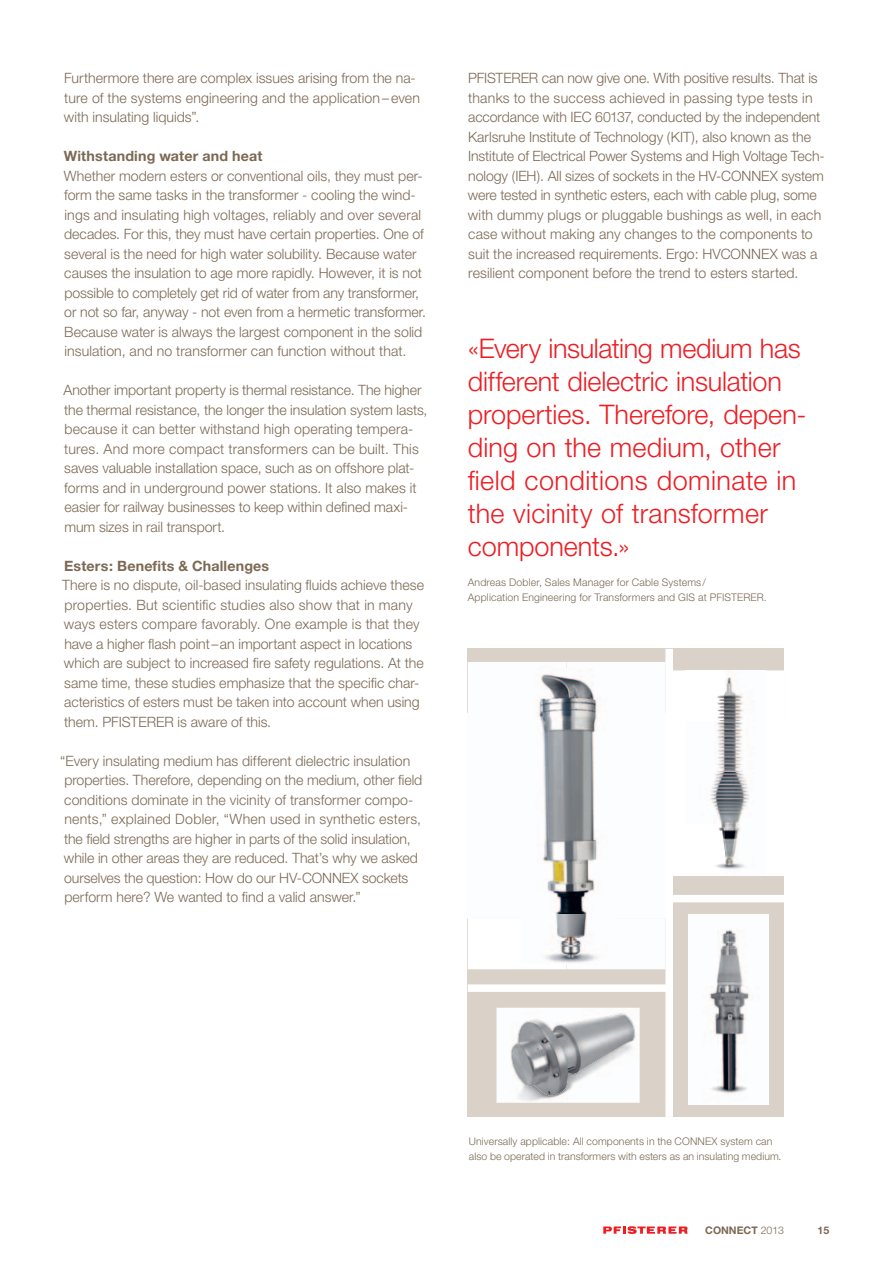
<style>
.page{position:relative;width:893px;height:1263px;background:#fff}
.page>*{position:absolute;margin:0;border:0;box-sizing:border-box;transform-origin:0 0}
.t1{font:300 27px/33px "Helvetica Neue";letter-spacing:-.005em;color:#ee1d23}
.t2{font:300 14.25px/19.5px "Helvetica Neue";color:#7c6954}
.t3{font:700 14.25px "Helvetica Neue";letter-spacing:.01em;color:#7c6954}
.t4{font:300 10.5px/15px "Helvetica Neue";letter-spacing:.01em;color:#7c6954}
.t5{font:700 10.5px "Helvetica Neue";color:#7c6954}
.s1{font-weight:300}
</style>
<div class="page">
<div style="left:468px;top:649px;width:316px;height:468px;background:#dad2c9"></div>
<svg style="left:603px;top:1226px;width:85px;height:8px"></svg>
<div style="left:468px;top:662px;width:99px;height:51px;background:#fcfdfe"></div>
<div style="left:567px;top:662px;width:98px;height:51px;background:#fcfdfe"></div>
<div style="left:468px;top:713px;width:54px;height:51px;background:#fcfdfe"></div>
<div style="left:614px;top:713px;width:51px;height:51px;background:#fcfdfe"></div>
<div style="left:468px;top:764px;width:54px;height:154px;background:#fcfdfe"></div>
<div style="left:614px;top:764px;width:51px;height:154px;background:#fcfdfe"></div>
<div style="left:468px;top:918px;width:99px;height:51px;background:#fff"></div>
<div style="left:567px;top:918px;width:98px;height:51px;background:#fcfdfe"></div>
<img style="left:522px;top:668px;width:92px;height:49px">
<img style="left:522px;top:717px;width:92px;height:246px">
<img style="left:496px;top:1008px;width:144px;height:95px">
<img style="left:689px;top:914px;width:80px;height:191px">
<img style="left:673px;top:670px;width:13px;height:51px">
<img style="left:765px;top:670px;width:19px;height:51px">
<img style="left:673px;top:721px;width:13px;height:52px">
<img style="left:765px;top:721px;width:19px;height:52px">
<img style="left:673px;top:773px;width:13px;height:102px">
<div style="left:765px;top:773px;width:19px;height:102px;background:#fff"></div>
<img style="left:686px;top:670px;width:39px;height:205px">
<img style="left:725px;top:670px;width:40px;height:205px">
<img style="left:512px;top:1013px;width:122px;height:83px">
<div style="left:665px;top:649px;width:8px;height:468px;background:#fff"></div>
<div style="left:468px;top:984px;width:201px;height:8px;background:#fff"></div>
<div style="left:669px;top:895px;width:115px;height:7px;background:#fff"></div>
<p class="t2" style="left:64px;top:68px;width:358px">Furthermore there are complex issues arising from the na&shy;ture of the systems engineering and the application – even with insulating liquids”.</p>
<p class="t3" style="left:64px;top:147px;width:200px">Withstanding water and heat</p>
<p class="t2" style="left:64px;top:166px;width:364px">Whether modern esters or conventional oils, they must per&shy;form the same tasks in the transformer - cooling the wind&shy;ings and insulating high voltages, reliably and over several decades. For this, they must have certain properties. One of several is the need for high water solubility. Because water causes the insulation to age more rapidly. However, it is not possible to completely get rid of water from any transformer, or not so far, anyway - not even from a hermetic transformer.<br>Because water is always the largest component in the solid insulation, and no transformer can function without that.</p>
<p class="t2" style="left:63px;top:380px;width:366px">Another important property is thermal resistance. The higher the thermal resistance, the longer the insulation system lasts, because it can better withstand high operating tempera&shy;tures. And more compact transformers can be built. This saves valuable installation space, such as on offshore plat&shy;forms and in underground power stations. It also makes it easier for railway businesses to keep within defined maxi&shy;mum sizes in rail transport.</p>
<p class="t3" style="left:64px;top:557px;width:207px">Esters: Benefits &amp; Challenges</p>
<p class="t2" style="left:62px;top:575px;width:363px">There is no dispute, oil-based insulating fluids achieve these properties. But scientific studies also show that in many ways esters compare favorably. One example is that they have a higher flash point – an important aspect in locations which are subject to increased fire safety regulations. At the same time, these studies emphasize that the specific char&shy;acteristics of esters must be taken into account when using them. PFISTERER is aware of this.</p>
<p class="t2" style="left:60px;top:751px;width:364px">“Every insulating medium has different dielectric insulation properties. Therefore, depending on the medium, other field conditions dominate in the vicinity of transformer compo&shy;nents,” explained Dobler, “When used in synthetic esters, the field strengths are higher in parts of the solid insulation, while in other areas they are reduced. That’s why we asked ourselves the question: How do our HV-CONNEX sockets perform here? We wanted to find a valid answer.”</p>
<p class="t2" style="left:468px;top:68px;width:358px">PFISTERER can now give one. With positive results. That is thanks to the success achieved in passing type tests in accordance with IEC 60137, conducted by the independent Karlsruhe Institute of Technology (KIT), also known as the Institute of Electrical Power Systems and High Voltage Tech&shy;nology (IEH). All sizes of sockets in the HV-CONNEX system were tested in synthetic esters, each with cable plug, some with dummy plugs or pluggable bushings as well, in each case without making any changes to the components to suit the increased requirements. Ergo: HVCONNEX was a resilient component before the trend to esters started.</p>
<h1 class="t1" style="left:468px;top:331px;width:340px">«Every insulating medium has different dielectric insulation properties. Therefore, depen&shy;ding on the medium, other field conditions dominate in the vicinity of transformer components.»</h1>
<p class="t4" style="left:468px;top:575px;width:301px">Andreas Dobler, Sales Manager for Cable Systems /<br>Application Engineering for Transformers and GIS at PFISTERER.</p>
<p class="t4" style="left:469px;top:1133px;width:314px">Universally applicable: All components in the CONNEX system can also be operated in transformers with esters as an insulating medium.</p>
<p class="t5" style="left:705px;top:1224px;width:80px">CONNECT <span class="s1">2013</span></p>
<p class="t5" style="left:817px;top:1224px;width:13px">15</p>
</div>
